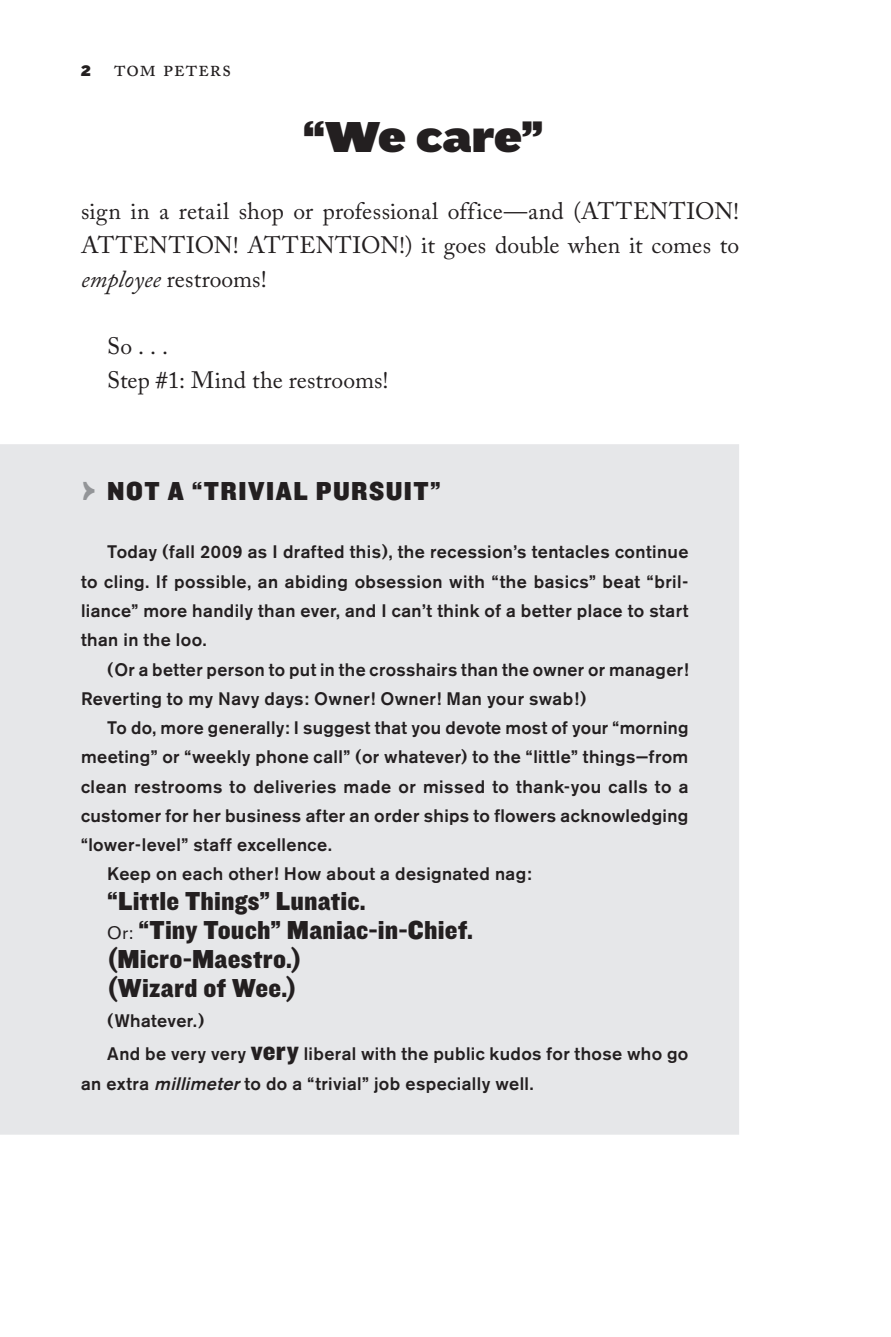
<style>
.page{position:relative;width:891px;height:1337px;background:#fff}
.page>*{position:absolute;margin:0;border:0;box-sizing:border-box;transform-origin:0 0}
.t1{font:45px "Knockout HTF93 Ultmt Heviwt";letter-spacing:.005em;color:#231f20}
.t2{font:27px/29.2px "Knockout HTF71 Full Middlewt";letter-spacing:.01em;color:#231f20}
.t3{font:23.62px/33.8px "Adobe Caslon Pro";letter-spacing:.01em;color:#231f20;text-align:justify}
.t4{font:22.5px "Adobe Caslon Pro";letter-spacing:.025em;color:#231f20}
.t5{font:500 18px/33.8px "Akzidenz Grotesk BE";letter-spacing:.02em;color:#231f20}
.s1{font-family:"Knockout HTF92 Ultmt Cruiserwt";font-size:15.75px}
.s2{font-style:italic;font-size:24.3px}
.s3{font-family:"Knockout HTF73 Full Heviweight";font-size:42.75px;color:#939598}
.s4{font-family:"Akzidenz Grotesk BE";font-size:18px}
.s5{font-family:"Knockout HTF71 Full Middlewt";font-weight:400;font-size:27px}
.s6{font-style:italic}
</style>
<div class="page">
<div style="left:0;top:444px;width:739px;height:690px;background:#e6e7e9"></div>
<p class="t4" style="left:81px;top:55px;width:152px"><span class="s1">2</span> tom peters</p>
<p class="t1" style="left:303px;top:111px;width:241px">“We care”</p>
<p class="t3" style="left:81px;top:194px;width:660px">sign in a retail shop or professional office—and (ATTENTION!<br>ATTENTION! ATTENTION!) it goes double when it comes to <span class="s2">employee</span> restrooms!</p>
<p class="t3" style="left:107px;top:329px;width:283px">So...<br>Step #1: Mind the restrooms!</p>
<p class="t2" style="left:81px;top:477px;width:172px"><span class="s3">›</span> Not a “Trivia</p>
<p class="t2" style="left:294px;top:477px;width:149px">l Pursuit”</p>
<p class="t5" style="left:107px;top:535px;width:583px">Today (fall 2009 as I drafted this), the recession’s tentacles continue</p>
<p class="t5" style="left:81px;top:564px;width:609px">to cling. If possible, an abiding obsession with “the basics” beat “bril-</p>
<p class="t5" style="left:81px;top:593px;width:609px">liance” more handily than ever, and I can’t think of a better place to start</p>
<p class="t5" style="left:81px;top:623px;width:127px">than in the loo.</p>
<p class="t5" style="left:107px;top:652px;width:583px">(Or a better person to put in the crosshairs than the owner or manager!</p>
<p class="t5" style="left:81px;top:681px;width:507px">Reverting to my Navy days: Owner! Owner! Man your swab!)</p>
<p class="t5" style="left:107px;top:710px;width:583px">To do, more generally: I suggest that you devote most of your “morning</p>
<p class="t5" style="left:81px;top:740px;width:609px">meeting” or “weekly phone call” (or whatever) to the “little” things—from</p>
<p class="t5" style="left:81px;top:769px;width:609px">clean restrooms to deliveries made or missed to thank-you calls to a</p>
<p class="t5" style="left:81px;top:798px;width:609px">customer for her business after an order ships to flowers acknowledging</p>
<p class="t5" style="left:81px;top:827px;width:252px">“lower-level” staff excellence.</p>
<p class="t5" style="left:107px;top:857px;width:426px">Keep on each other! How about a designated nag:</p>
<p class="t2" style="left:107px;top:886px;width:367px">“Little Things” Lunatic.<br><span class="s4">Or:</span> “Tiny Touch” Maniac-in-Chief. (Micro-Maestro.)<br>(Wizard of Wee.)</p>
<p class="t5" style="left:107px;top:1003px;width:583px">(Whatever.)<br>And be very very <span class="s5">very</span> liberal with the public kudos for those who go</p>
<p class="t5" style="left:81px;top:1066px;width:454px">an extra <span class="s6">millimeter</span>to do a “trivial” job especially well.</p>
</div>
